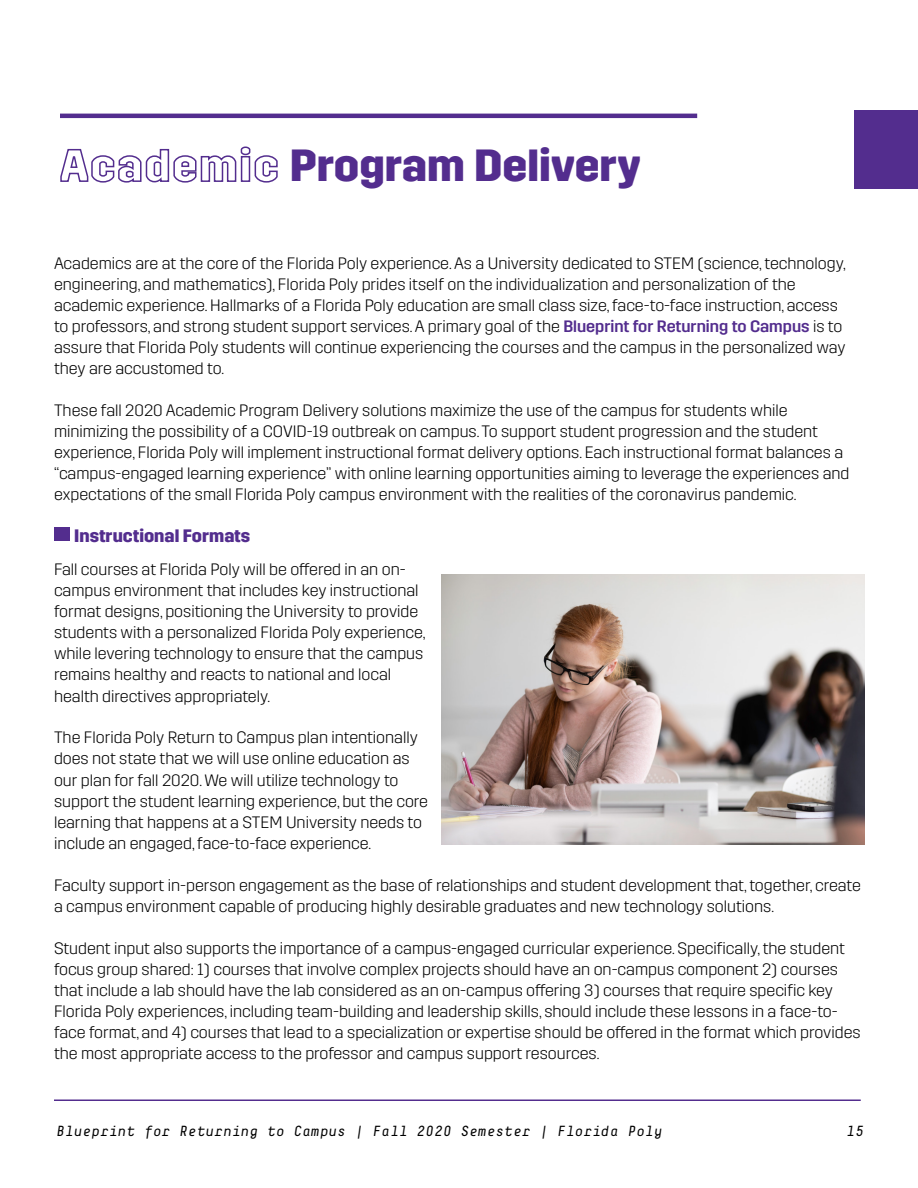
<style>
.page{position:relative;width:918px;height:1188px;background:#fff}
.page>*{position:absolute;margin:0;border:0;box-sizing:border-box;transform-origin:0 0}
.t1{font:700 45px "Trim";color:#532d8e}
.t2{font:700 18px "Trim";color:#532d8e}
.t3{font:300 16.5px/21px "Trim";color:#000}
.t4{font:italic 14.7px "Decima Mono";color:#000}
.s1{font-weight:500;color:#532d8e}
</style>
<div class="page">
<div style="left:854px;top:111px;width:64px;height:78px;background:#532d8e"></div>
<hr style="left:54px;top:1100px;width:807px;height:1px;background:#532d8e">
<svg style="left:60px;top:146px;width:218px;height:37px"></svg>
<img style="left:442px;top:575px;width:423px;height:270px">
<div style="left:54px;top:527px;width:15px;height:14px;background:#532d8e"></div>
<hr style="left:60px;top:114px;width:637px;height:4px;background:#532d8e">
<h1 class="t1" style="left:290px;top:140px;width:353px">Program Delivery</h1>
<p class="t3" style="left:54px;top:253px;width:793px">Academics are at the core of the Florida Poly experience. As a University dedicated to STEM (science, technology, engineering, and mathematics), Florida Poly prides itself on the individualization and personalization of the academic experience. Hallmarks of a Florida Poly education are small class size, face-to-face instruction, access to professors, and strong student support services. A primary goal of the <span class="s1">Blueprint for Returning to Campus</span> is to assure that Florida Poly students will continue experiencing the courses and the campus in the personalized way they are accustomed to.</p>
<p class="t3" style="left:54px;top:400px;width:797px">These fall 2020 Academic Program Delivery solutions maximize the use of the campus for students while minimizing the possibility of a COVID-19 outbreak on campus. To support student progression and the student experience, Florida Poly will implement instructional format delivery options. Each instructional format balances a “campus-engaged learning experience” with online learning opportunities aiming to leverage the experiences and expectations of the small Florida Poly campus environment with the realities of the coronavirus pandemic.</p>
<p class="t2" style="left:74px;top:526px;width:178px">Instructional Formats</p>
<p class="t3" style="left:54px;top:559px;width:373px">Fall courses at Florida Poly will be offered in an on&shy;campus environment that includes key instructional format designs, positioning the University to provide students with a personalized Florida Poly experience, while levering technology to ensure that the campus remains healthy and reacts to national and local health directives appropriately.</p>
<p class="t3" style="left:54px;top:727px;width:376px">The Florida Poly Return to Campus plan intentionally does not state that we will use online education as our plan for fall 2020. We will utilize technology to support the student learning experience, but the core learning that happens at a STEM University needs to include an engaged, face-to-face experience.</p>
<p class="t3" style="left:54px;top:874px;width:808px">Faculty support in-person engagement as the base of relationships and student development that, together, create a campus environment capable of producing highly desirable graduates and new technology solutions.</p>
<p class="t3" style="left:54px;top:937px;width:808px">Student input also supports the importance of a campus-engaged curricular experience. Specifically, the student focus group shared: 1) courses that involve complex projects should have an on-campus component 2) courses that include a lab should have the lab considered as an on-campus offering 3) courses that require specific key Florida Poly experiences, including team-building and leadership skills, should include these lessons in a face-to&shy;face format, and 4) courses that lead to a specialization or expertise should be offered in the format which provides the most appropriate access to the professor and campus support resources.</p>
<p class="t4" style="left:56px;top:1123px;width:608px">Blueprint for Returning to Campus | Fall 2020 Semester | Florida Poly</p>
<p class="t4" style="left:846px;top:1123px;width:19px">15</p>
</div>
